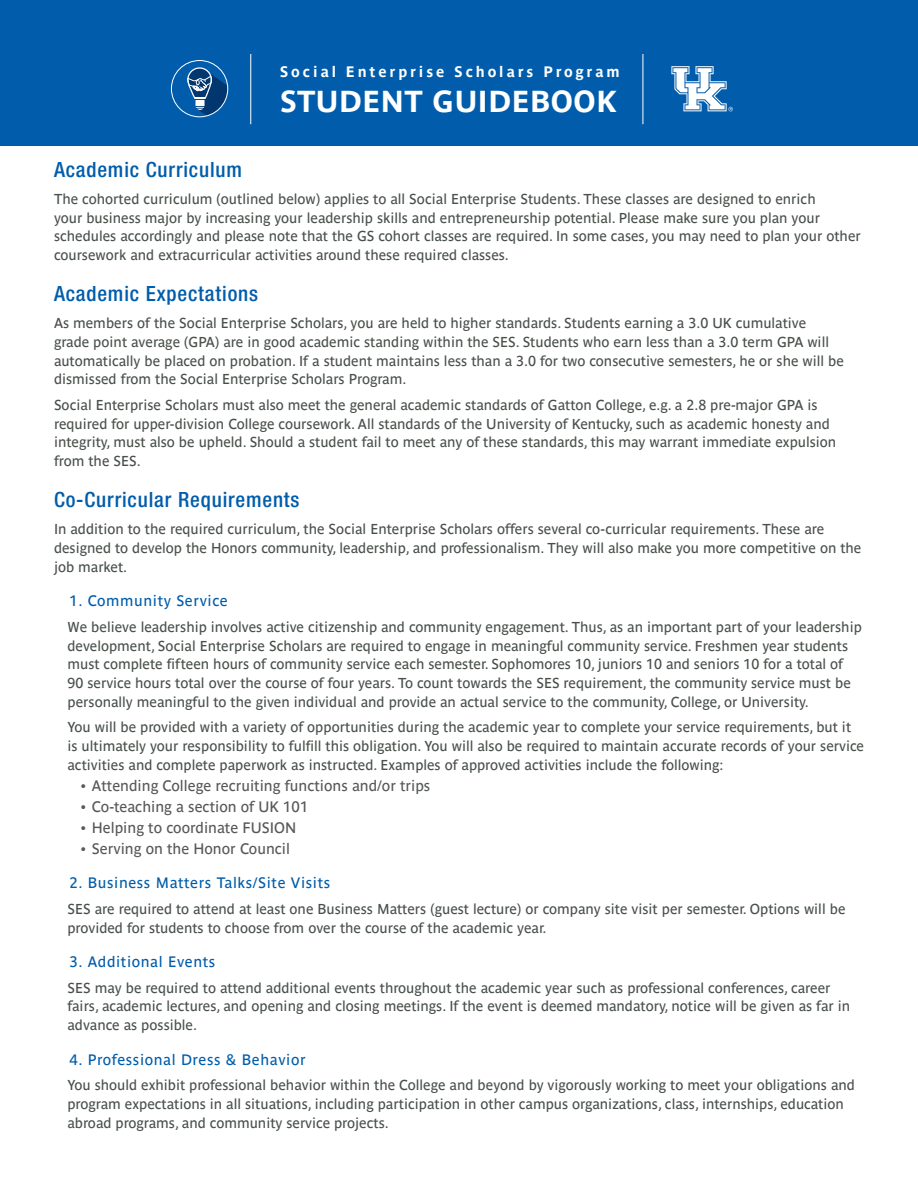
<style>
.page{position:relative;width:918px;height:1188px;background:#fff}
.page>*{position:absolute;margin:0;border:0;box-sizing:border-box;transform-origin:0 0}
.t1{font:700 30px "Parisine";letter-spacing:.02em;color:#fff}
.t2{font:500 condensed 21px "Helvetica Neue LT Std";letter-spacing:.04em;color:#015dab}
.t3{font:15px "Parisine";color:#57585a}
.t4{font:15px "Parisine";letter-spacing:.04em;color:#015dab}
.t5{font:700 15px "Parisine";letter-spacing:.19em;color:#fff}
.t6{font:14.25px/18.8px "Parisine";color:#49504a}
</style>
<div class="page">
<div style="left:0;top:0;width:918px;height:146px;background:#015dab"></div>
<hr style="left:251px;top:54px;width:1px;height:70px;background:#fff">
<hr style="left:643px;top:54px;width:1px;height:70px;background:#fff">
<svg style="left:671px;top:66px;width:62px;height:45px"></svg>
<svg style="left:187px;top:60px;width:42px;height:56px"></svg>
<div style="left:171px;top:60px;width:57px;height:57px;border:1px solid #fff;border-radius:50%"></div>
<p class="t5" style="left:280px;top:63px;width:341px">Social Enterprise Scholars Program</p>
<h1 class="t1" style="left:280px;top:84px;width:339px">STUDENT GUIDEBOOK</h1>
<h2 class="t2" style="left:54px;top:157px;width:190px">Academic Curriculum</h2>
<p class="t6" style="left:54px;top:189px;width:808px">The cohorted curriculum (outlined below) applies to all Social Enterprise Students. These classes are designed to enrich<br>your business major by increasing your leadership skills and entrepreneurship potential. Please make sure you plan your schedules accordingly and please note that the GS cohort classes are required. In some cases, you may need to plan your other coursework and extracurricular activities around these required classes.</p>
<h2 class="t2" style="left:54px;top:281px;width:206px">Academic Expectations</h2>
<p class="t6" style="left:54px;top:314px;width:792px">As members of the Social Enterprise Scholars, you are held to higher standards. Students earning a 3.0 UK cumulative grade point average (GPA) are in good academic standing within the SES. Students who earn less than a 3.0 term GPA will automatically be placed on probation. If a student maintains less than a 3.0 for two consecutive semesters, he or she will be dismissed from the Social Enterprise Scholars Program.</p>
<p class="t6" style="left:54px;top:396px;width:784px">Social Enterprise Scholars must also meet the general academic standards of Gatton College, e.g. a 2.8 pre-major GPA is required for upper-division College coursework. All standards of the University of Kentucky, such as academic honesty and integrity, must also be upheld. Should a student fail to meet any of these standards, this may warrant immediate expulsion from the SES.</p>
<h2 class="t2" style="left:54px;top:487px;width:247px">Co-Curricular Requirements</h2>
<p class="t6" style="left:54px;top:520px;width:809px">In addition to the required curriculum, the Social Enterprise Scholars offers several co-curricular requirements. These are designed to develop the Honors community, leadership, and professionalism. They will also make you more competitive on the job market.</p>
<p class="t4" style="left:70px;top:592px;width:159px">1. Community Service</p>
<p class="t6" style="left:68px;top:617px;width:796px">We believe leadership involves active citizenship and community engagement. Thus, as an important part of your leadership development, Social Enterprise Scholars are required to engage in meaningful community service. Freshmen year students must complete fifteen hours of community service each semester. Sophomores 10, juniors 10 and seniors 10 for a total of 90 service hours total over the course of four years. To count towards the SES requirement, the community service must be personally meaningful to the given individual and provide an actual service to the community, College, or University.</p>
<p class="t6" style="left:68px;top:718px;width:798px">You will be provided with a variety of opportunities during the academic year to complete your service requirements, but it is ultimately your responsibility to fulfill this obligation. You will also be required to maintain accurate records of your service activities and complete paperwork as instructed. Examples of approved activities include the following:</p>
<p class="t3" style="left:81px;top:777px;width:351px">• Attending College recruiting functions and/or trips</p>
<p class="t3" style="left:81px;top:798px;width:229px">• Co-teaching a section of UK 101</p>
<p class="t3" style="left:81px;top:819px;width:217px">• Helping to coordinate FUSION</p>
<p class="t3" style="left:81px;top:840px;width:211px">• Serving on the Honor Council</p>
<p class="t4" style="left:70px;top:874px;width:262px">2. Business Matters Talks/Site Visits</p>
<p class="t6" style="left:68px;top:899px;width:780px">SES are required to attend at least one Business Matters (guest lecture) or company site visit per semester. Options will be provided for students to choose from over the course of the academic year.</p>
<p class="t4" style="left:70px;top:953px;width:147px">3. Additional Events</p>
<p class="t6" style="left:68px;top:978px;width:784px">SES may be required to attend additional events throughout the academic year such as professional conferences, career fairs, academic lectures, and opening and closing meetings. If the event is deemed mandatory, notice will be given as far in advance as possible.</p>
<p class="t4" style="left:70px;top:1051px;width:237px">4. Professional Dress &amp; Behavior</p>
<p class="t6" style="left:68px;top:1076px;width:789px">You should exhibit professional behavior within the College and beyond by vigorously working to meet your obligations and program expectations in all situations, including participation in other campus organizations, class, internships, education abroad programs, and community service projects.</p>
</div>
